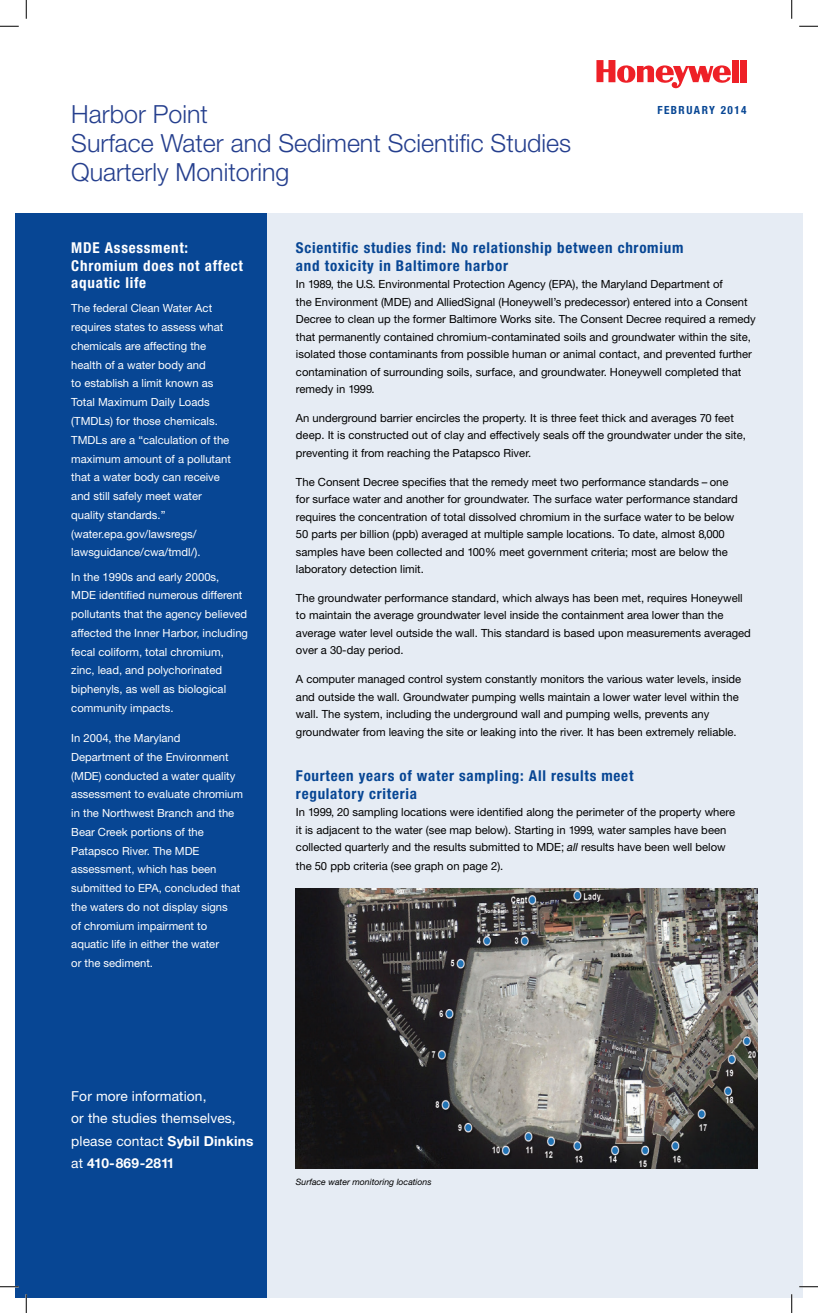
<style>
.page{position:relative;width:818px;height:1313px;background:#fff}
.page>*{position:absolute;margin:0;border:0;box-sizing:border-box;transform-origin:0 0}
.t1{font:300 25px/28.8px "Helvetica Neue LT Std";color:#253f8e}
.t2{font:700 condensed 15px/17.5px "Helvetica Neue LT Std";letter-spacing:.05em;color:#074694}
.t3{font:700 condensed 15px/17.5px "Helvetica Neue LT Std";letter-spacing:.05em;color:#fff}
.t4{font:13.75px/22.5px "Helvetica Neue LT Std";letter-spacing:.01em;color:#fff}
.t5{font:11.25px/17.5px "Helvetica Neue LT Std";color:#000}
.t6{font:11.25px/18.8px "Helvetica Neue LT Std";color:#fff}
.t7{font:700 condensed 11.25px "Helvetica Neue LT Std";letter-spacing:.13em;color:#074694}
.t8{font:italic 8.75px "Helvetica Neue LT Std";color:#000}
.s1{font-style:italic}
.s2{font-weight:700}
</style>
<div class="page">
<div style="left:267px;top:213px;width:535px;height:1085px;background:#e6ecf4"></div>
<div style="left:732px;top:60px;width:6px;height:22px;background:#ee2027"></div>
<div style="left:740px;top:60px;width:6px;height:22px;background:#ee2027"></div>
<svg style="left:596px;top:60px;width:135px;height:28px"></svg>
<img style="left:296px;top:888px;width:461px;height:280px">
<div style="left:15px;top:213px;width:252px;height:1085px;background:#074694"></div>
<svg style="left:0;top:25px;width:19px;height:2px"></svg>
<svg style="left:799px;top:25px;width:19px;height:2px"></svg>
<svg style="left:0;top:1286px;width:19px;height:1px"></svg>
<svg style="left:799px;top:1285px;width:19px;height:2px"></svg>
<svg style="left:25px;top:0;width:2px;height:19px"></svg>
<svg style="left:25px;top:1294px;width:2px;height:18px"></svg>
<svg style="left:791px;top:0;width:1px;height:19px"></svg>
<svg style="left:791px;top:1294px;width:1px;height:18px"></svg>
<p class="t1" style="left:71px;top:100px;width:501px">Harbor Point<br>Surface Water and Sediment Scientific Studies<br>Quarterly Monitoring</p>
<p class="t7" style="left:657px;top:103px;width:91px">FEBRUARY 2014</p>
<p class="t3" style="left:71px;top:239px;width:173px">MDE Assessment:<br>Chromium does not affect aquatic life</p>
<p class="t6" style="left:71px;top:299px;width:161px">The federal Clean Water Act requires states to assess what chemicals are affecting the health of a water body and<br>to establish a limit known as<br>Total Maximum Daily Loads (TMDLs) for those chemicals.<br>TMDLs are a “calculation of the maximum amount of a pollutant that a water body can receive and still safely meet water quality standards.” (water.epa.gov/lawsregs/ lawsguidance/cwa/tmdl/).</p>
<p class="t6" style="left:71px;top:567px;width:178px">In the 1990s and early 2000s,<br>MDE identified numerous different pollutants that the agency believed affected the Inner Harbor, including fecal coliform, total chromium, zinc, lead, and polychorinated biphenyls, as well as biological community impacts.</p>
<p class="t6" style="left:71px;top:728px;width:173px">In 2004, the Maryland<br>Department of the Environment (MDE) conducted a water quality assessment to evaluate chromium in the Northwest Branch and the<br>Bear Creek portions of the<br>Patapsco River. The MDE assessment, which has been submitted to EPA, concluded that the waters do not display signs<br>of chromium impairment to aquatic life in either the water<br>or the sediment.</p>
<p class="t2" style="left:296px;top:239px;width:389px">Scientific studies find: No relationship between chromium and toxicity in Baltimore harbor</p>
<p class="t5" style="left:296px;top:275px;width:461px">In 1989, the U.S. Environmental Protection Agency (EPA), the Maryland Department of<br>the Environment (MDE) and AlliedSignal (Honeywell’s predecessor) entered into a Consent Decree to clean up the former Baltimore Works site. The Consent Decree required a remedy that permanently contained chromium-contaminated soils and groundwater within the site, isolated those contaminants from possible human or animal contact, and prevented further contamination of surrounding soils, surface, and groundwater. Honeywell completed that remedy in 1999.</p>
<p class="t5" style="left:296px;top:409px;width:451px">An underground barrier encircles the property. It is three feet thick and averages 70 feet deep. It is constructed out of clay and effectively seals off the groundwater under the site, preventing it from reaching the Patapsco River.</p>
<p class="t5" style="left:296px;top:473px;width:443px">The Consent Decree specifies that the remedy meet two performance standards – one for surface water and another for groundwater. The surface water performance standard requires the concentration of total dissolved chromium in the surface water to be below 50 parts per billion (ppb) averaged at multiple sample locations. To date, almost 8,000 samples have been collected and 100% meet government criteria; most are below the laboratory detection limit.</p>
<p class="t5" style="left:296px;top:589px;width:456px">The groundwater performance standard, which always has been met, requires Honeywell to maintain the average groundwater level inside the containment area lower than the average water level outside the wall. This standard is based upon measurements averaged over a 30-day period.</p>
<p class="t5" style="left:296px;top:670px;width:447px">A computer managed control system constantly monitors the various water levels, inside and outside the wall. Groundwater pumping wells maintain a lower water level within the wall. The system, including the underground wall and pumping wells, prevents any groundwater from leaving the site or leaking into the river. It has been extremely reliable.</p>
<p class="t2" style="left:296px;top:767px;width:339px">Fourteen years of water sampling: All results meet regulatory criteria</p>
<p class="t5" style="left:296px;top:803px;width:440px">In 1999, 20 sampling locations were identified along the perimeter of the property where it is adjacent to the water (see map below). Starting in 1999, water samples have been collected quarterly and the results submitted to MDE; <span class="s1">all</span> results have been well below</p>
<p class="t5" style="left:296px;top:857px;width:209px">the 50 ppb criteria (see graph on page 2).</p>
<p class="t4" style="left:71px;top:1084px;width:184px">For more information,<br>or the studies themselves, please contact <span class="s2">Sybil Dinkins </span>at <span class="s2">410-869-2811</span></p>
<p class="t8" style="left:296px;top:1176px;width:137px">Surface water monitoring locations</p>
</div>
